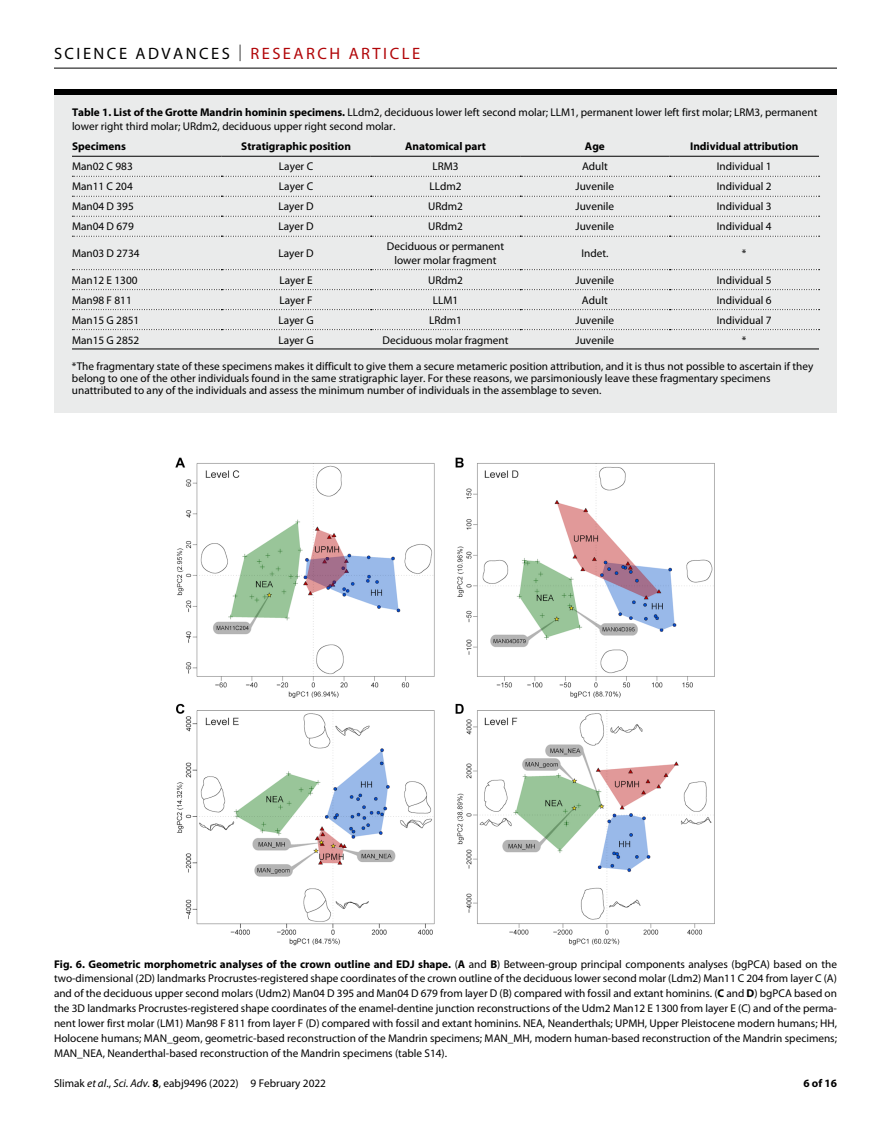
<style>
.page{position:relative;width:891px;height:1134px;background:#fff}
.page>*{position:absolute;margin:0;border:0;box-sizing:border-box;transform-origin:0 0}
.t1{font:16.5px "Myriad Pro";letter-spacing:.15em;color:#000}
.t2{font:11.25px/15px "Myriad Pro";color:#000}
.t3{font:700 11.25px "Myriad Pro";color:#000}
.s1{font-weight:300}
.s2{color:#b10508}
.s3{font-weight:700}
.s4{font-style:italic}
</style>
<div class="page">
<hr style="left:54px;top:68px;width:783px;height:1px;background:#000">
<div style="left:54px;top:90px;width:783px;height:322px;background:#eaebeb"></div>
<div style="left:54px;top:89px;width:783px;height:6px;background:#000"></div>
<hr style="left:72px;top:349px;width:747px;height:1px;background:#000">
<hr style="left:72px;top:156px;width:149px;height:1px;background:#000">
<hr style="left:221px;top:156px;width:150px;height:1px;background:#000">
<hr style="left:371px;top:156px;width:149px;height:1px;background:#000">
<hr style="left:520px;top:156px;width:150px;height:1px;background:#000">
<hr style="left:670px;top:156px;width:149px;height:1px;background:#000">
<svg style="left:72px;top:176px;width:748px;height:1px"></svg>
<svg style="left:72px;top:196px;width:748px;height:1px"></svg>
<svg style="left:72px;top:216px;width:748px;height:1px"></svg>
<svg style="left:72px;top:236px;width:748px;height:1px"></svg>
<svg style="left:72px;top:269px;width:748px;height:1px"></svg>
<svg style="left:72px;top:289px;width:748px;height:1px"></svg>
<svg style="left:72px;top:309px;width:748px;height:1px"></svg>
<svg style="left:72px;top:329px;width:748px;height:1px"></svg>
<img style="left:176px;top:458px;width:539px;height:488px">
<h1 class="t1" style="left:54px;top:40px;width:368px">SCIENCE ADVANCES <span class="s1">|</span> <span class="s2">RESEARCH ARTICLE</span></h1>
<p class="t2" style="left:72px;top:105px;width:747px;line-height:14.2px"><span class="s3">Table 1. List of the Grotte Mandrin hominin specimens.</span> LLdm2, deciduous lower left second molar; LLM1, permanent lower left first molar; LRM3, permanent lower right third molar; URdm2, deciduous upper right second molar.</p>
<p class="t3" style="left:72px;top:137px;width:55px">Specimens</p>
<p class="t3" style="left:241px;top:137px;width:111px">Stratigraphic position</p>
<p class="t3" style="left:405px;top:137px;width:82px">Anatomical part</p>
<p class="t3" style="left:585px;top:137px;width:21px">Age</p>
<p class="t3" style="left:690px;top:137px;width:110px">Individual attribution</p>
<p class="t2" style="left:72px;top:159px;width:62px">Man02 C 983</p>
<p class="t2" style="left:279px;top:159px;width:36px">Layer C</p>
<p class="t2" style="left:432px;top:159px;width:28px">LRM3</p>
<p class="t2" style="left:582px;top:159px;width:27px">Adult</p>
<p class="t2" style="left:717px;top:159px;width:56px">Individual 1</p>
<p class="t2" style="left:72px;top:179px;width:62px">Man11 C 204</p>
<p class="t2" style="left:279px;top:179px;width:36px">Layer C</p>
<p class="t2" style="left:429px;top:179px;width:34px">LLdm2</p>
<p class="t2" style="left:576px;top:179px;width:40px">Juvenile</p>
<p class="t2" style="left:717px;top:179px;width:56px">Individual 2</p>
<p class="t2" style="left:72px;top:199px;width:63px">Man04 D 395</p>
<p class="t2" style="left:279px;top:199px;width:37px">Layer D</p>
<p class="t2" style="left:428px;top:199px;width:36px">URdm2</p>
<p class="t2" style="left:576px;top:199px;width:40px">Juvenile</p>
<p class="t2" style="left:717px;top:199px;width:56px">Individual 3</p>
<p class="t2" style="left:72px;top:219px;width:63px">Man04 D 679</p>
<p class="t2" style="left:279px;top:219px;width:37px">Layer D</p>
<p class="t2" style="left:428px;top:219px;width:36px">URdm2</p>
<p class="t2" style="left:576px;top:219px;width:40px">Juvenile</p>
<p class="t2" style="left:717px;top:219px;width:56px">Individual 4</p>
<p class="t2" style="left:72px;top:246px;width:69px">Man03 D 2734</p>
<p class="t2" style="left:279px;top:246px;width:37px">Layer D</p>
<p class="t2" style="left:387px;top:240px;width:119px;line-height:13.5px;text-align:center">Deciduous or permanent lower molar fragment</p>
<p class="t2" style="left:581px;top:246px;width:28px">Indet.</p>
<p class="t2" style="left:742px;top:246px;width:6px">*</p>
<p class="t2" style="left:72px;top:273px;width:67px">Man12 E 1300</p>
<p class="t2" style="left:279px;top:273px;width:35px">Layer E</p>
<p class="t2" style="left:428px;top:273px;width:36px">URdm2</p>
<p class="t2" style="left:576px;top:273px;width:40px">Juvenile</p>
<p class="t2" style="left:717px;top:273px;width:56px">Individual 5</p>
<p class="t2" style="left:72px;top:293px;width:61px">Man98 F 811</p>
<p class="t2" style="left:279px;top:293px;width:35px">Layer F</p>
<p class="t2" style="left:433px;top:293px;width:27px">LLM1</p>
<p class="t2" style="left:582px;top:293px;width:27px">Adult</p>
<p class="t2" style="left:717px;top:293px;width:56px">Individual 6</p>
<p class="t2" style="left:72px;top:313px;width:69px">Man15 G 2851</p>
<p class="t2" style="left:279px;top:313px;width:36px">Layer G</p>
<p class="t2" style="left:429px;top:313px;width:34px">LRdm1</p>
<p class="t2" style="left:576px;top:313px;width:40px">Juvenile</p>
<p class="t2" style="left:717px;top:313px;width:56px">Individual 7</p>
<p class="t2" style="left:72px;top:333px;width:69px">Man15 G 2852</p>
<p class="t2" style="left:279px;top:333px;width:36px">Layer G</p>
<p class="t2" style="left:383px;top:333px;width:127px">Deciduous molar fragment</p>
<p class="t2" style="left:576px;top:333px;width:40px">Juvenile</p>
<p class="t2" style="left:742px;top:333px;width:6px">*</p>
<p class="t2" style="left:72px;top:361px;width:743px;line-height:12px">*The fragmentary state of these specimens makes it difficult to give them a secure metameric position attribution, and it is thus not possible to ascertain if they belong to one of the other individuals found in the same stratigraphic layer. For these reasons, we parsimoniously leave these fragmentary specimens unattributed to any of the individuals and assess the minimum number of individuals in the assemblage to seven.</p>
<p class="t2" style="left:54px;top:956px;width:785px;text-align:justify"><span class="s3">Fig. 6. Geometric morphometric analyses of the crown outline and EDJ shape.</span> (<span class="s3">A</span> and <span class="s3">B</span>) Between-group principal components analyses (bgPCA) based on the two-dimensional (2D) landmarks Procrustes-registered shape coordinates of the crown outline of the deciduous lower second molar (Ldm2) Man11 C 204 from layer C (A) and of the deciduous upper second molars (Udm2) Man04 D 395 and Man04 D 679 from layer D (B) compared with fossil and extant hominins. (<span class="s3">C</span> and <span class="s3">D</span>) bgPCA based on the 3D landmarks Procrustes-registered shape coordinates of the enamel-dentine junction reconstructions of the Udm2 Man12 E 1300 from layer E (C) and of the perma&shy;nent lower first molar (LM1) Man98 F 811 from layer F (D) compared with fossil and extant hominins. NEA, Neanderthals; UPMH, Upper Pleistocene modern humans; HH, Holocene humans; MAN_geom, geometric-based reconstruction of the Mandrin specimens; MAN_MH, modern human-based reconstruction of the Mandrin specimens; MAN_NEA, Neanderthal-based reconstruction of the Mandrin specimens (table S14).</p>
<p class="t2" style="left:54px;top:1076px;width:274px">Slimak <span class="s4">et al</span>., <span class="s4">Sci. Adv.</span> <span class="s3">8</span>, eabj9496 (2022) 9 February 2022</p>
<p class="t3" style="left:803px;top:1074px;width:35px">6 of 16</p>
</div>
